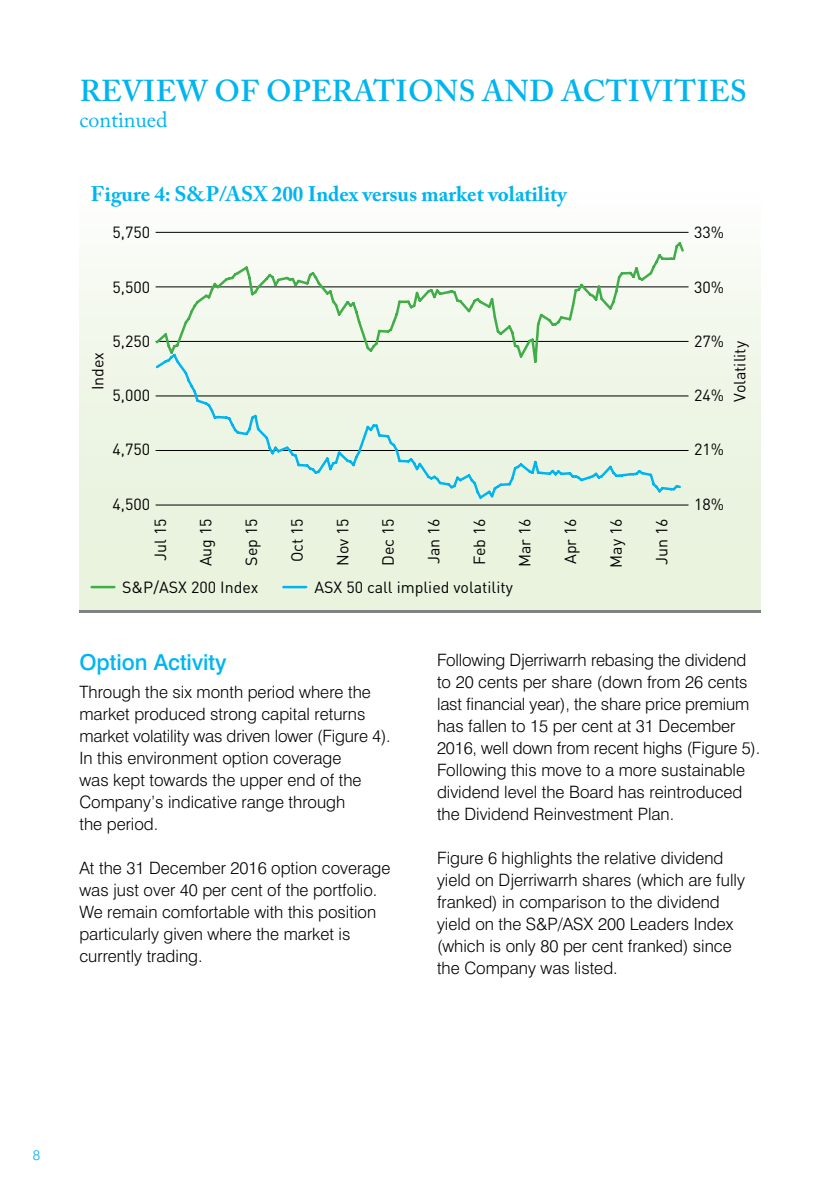
<style>
.page{position:relative;width:840px;height:1191px;background:#fff}
.page>*{position:absolute;margin:0;border:0;box-sizing:border-box;transform-origin:0 0}
.t1{font:600 30px "Adobe Caslon Pro";letter-spacing:.015em;color:#00b5ef}
.t2{font:500 22px "Swiss 721 BT";color:#00b5ef}
.t3{font:22px "Adobe Caslon Pro";color:#00b5ef}
.t4{font:700 21px "Adobe Caslon Pro";color:#00b5ef}
.t5{font:300 17px/22px "Swiss 721 BT";color:#000}
.t6{font:16px "DIN";color:#000}
.t7{font:300 14px "Swiss 721 BT";color:#00b5ef}
</style>
<div class="page">
<div style="left:79px;top:179px;width:681px;height:433px;background:linear-gradient(to bottom,#fbfdfa,#e5f1d8)"></div>
<hr style="left:79px;top:609px;width:681px;height:3px;background:#808285">
<hr style="left:155px;top:505px;width:533px;height:1px;background:#000">
<hr style="left:155px;top:450px;width:533px;height:1px;background:#000">
<hr style="left:155px;top:395px;width:533px;height:1px;background:#000">
<hr style="left:155px;top:341px;width:533px;height:1px;background:#000">
<hr style="left:155px;top:286px;width:533px;height:1px;background:#000">
<hr style="left:155px;top:232px;width:533px;height:1px;background:#000">
<hr style="left:92px;top:586px;width:22px;height:2px;background:#41ad49">
<hr style="left:283px;top:586px;width:23px;height:2px;background:#00b5ef">
<svg style="left:153px;top:240px;width:532px;height:124px"></svg>
<div style="left:153px;top:351px;width:529px;height:150px;background:#edf5e4"></div>
<h1 class="t1" style="left:80px;top:74px;width:668px">REVIEW OF OPERATIONS AND ACTIVITIES</h1>
<p class="t3" style="left:79px;top:107px;width:90px">continued</p>
<p class="t4" style="left:91px;top:182px;width:477px">Figure 4: S&amp;P/ASX 200 Index versus market volatility</p>
<p class="t6" style="left:112px;top:222px;width:39px">5,750</p>
<p class="t6" style="left:693px;top:222px;width:32px">33%</p>
<p class="t6" style="left:112px;top:277px;width:39px">5,500</p>
<p class="t6" style="left:693px;top:277px;width:32px">30%</p>
<p class="t6" style="left:693px;top:331px;width:32px">27%</p>
<p class="t6" style="left:112px;top:331px;width:39px">5,250</p>
<p class="t6" style="left:88px;top:390px;width:40px;rotate:-90deg">Index</p>
<p class="t6" style="left:729px;top:401px;width:62px;rotate:-90deg">Volatility</p>
<p class="t6" style="left:693px;top:385px;width:32px">24%</p>
<p class="t6" style="left:112px;top:385px;width:39px">5,000</p>
<p class="t6" style="left:112px;top:439px;width:39px">4,750</p>
<p class="t6" style="left:112px;top:494px;width:39px">4,500</p>
<p class="t6" style="left:150px;top:560px;width:44px;rotate:-90deg">Jul 15</p>
<p class="t6" style="left:196px;top:566px;width:50px;rotate:-90deg">Aug 15</p>
<p class="t6" style="left:241px;top:565px;width:49px;rotate:-90deg">Sep 15</p>
<p class="t6" style="left:287px;top:562px;width:46px;rotate:-90deg">Oct 15</p>
<p class="t6" style="left:332px;top:566px;width:49px;rotate:-90deg">Nov 15</p>
<p class="t6" style="left:378px;top:566px;width:49px;rotate:-90deg">Dec 15</p>
<p class="t6" style="left:423px;top:564px;width:48px;rotate:-90deg">Jan 16</p>
<p class="t6" style="left:469px;top:565px;width:48px;rotate:-90deg">Feb 16</p>
<p class="t6" style="left:514px;top:567px;width:50px;rotate:-90deg">Mar 16</p>
<p class="t6" style="left:560px;top:564px;width:47px;rotate:-90deg">Apr 16</p>
<p class="t6" style="left:605px;top:567px;width:51px;rotate:-90deg">May 16</p>
<p class="t6" style="left:651px;top:565px;width:48px;rotate:-90deg">Jun 16</p>
<p class="t6" style="left:122px;top:577px;width:138px">S&amp;P/ASX 200 Index</p>
<p class="t6" style="left:314px;top:577px;width:200px">ASX 50 call implied volatility</p>
<p class="t6" style="left:693px;top:439px;width:32px">21%</p>
<p class="t6" style="left:693px;top:494px;width:32px">18%</p>
<p class="t2" style="left:79px;top:648px;width:148px">Option Activity</p>
<p class="t5" style="left:79px;top:680px;width:313px">Through the six month period where the market produced strong capital returns market volatility was driven lower (Figure 4).<br>In this environment option coverage<br>was kept towards the upper end of the Company’s indicative range through<br>the period.</p>
<p class="t5" style="left:79px;top:856px;width:312px">At the 31 December 2016 option coverage was just over 40 per cent of the portfolio.<br>We remain comfortable with this position particularly given where the market is currently trading.</p>
<p class="t5" style="left:437px;top:648px;width:324px">Following Djerriwarrh rebasing the dividend to 20 cents per share (down from 26 cents last financial year), the share price premium has fallen to 15 per cent at 31 December 2016, well down from recent highs (Figure 5).<br>Following this move to a more sustainable dividend level the Board has reintroduced the Dividend Reinvestment Plan.</p>
<p class="t5" style="left:437px;top:846px;width:309px">Figure 6 highlights the relative dividend yield on Djerriwarrh shares (which are fully franked) in comparison to the dividend yield on the S&amp;P/ASX 200 Leaders Index (which is only 80 per cent franked) since the Company was listed.</p>
<p class="t7" style="left:33px;top:1146px;width:9px">8</p>
</div>
